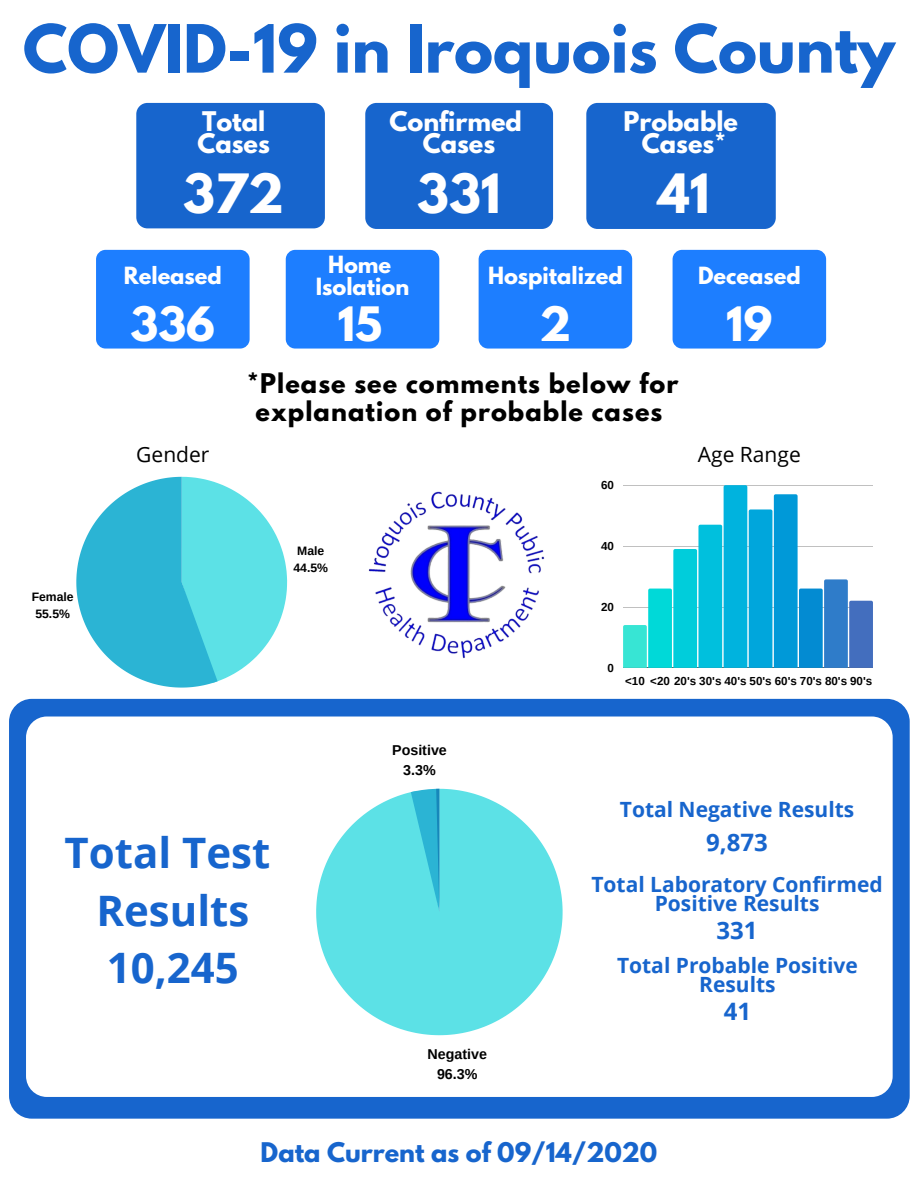
<style>
.page{position:relative;width:918px;height:1188px;background:#fff}
.page>*{position:absolute;margin:0;border:0;box-sizing:border-box;transform-origin:0 0}
.t1{font:700 58.95px "League Spartan";color:#1765cd}
.t2{font:700 48px "League Spartan";color:#fff}
.t3{font:700 42px/57.6px "Open Sans";color:#1765cd;text-align:center}
.t4{font:700 42px "League Spartan";color:#fff}
.t5{font:700 24px/28.2px "League Spartan";letter-spacing:.045em;color:#000;text-align:center}
.t6{font:700 24px/21.9px "League Spartan";color:#fff;text-align:center}
.t7{font:700 24px "League Spartan";color:#1765cd}
.t8{font:700 24px "Open Sans";color:#1765cd}
.t9{font:700 21px/19.4px "Open Sans";color:#1765cd;text-align:center}
.t10{font:700 21px/22px "League Spartan";color:#fff;text-align:center}
.t11{font:21px "Open Sans";color:#000}
.t12{font:700 14.25px/20px "Arimo";color:#000;text-align:center}
.t13{font:700 12.15px/17.1px "Arimo";color:#000;text-align:center}
.t14{font:700 11.55px "Arimo";color:#000}
</style>
<div class="page">
<div style="left:9px;top:699px;width:901px;height:420px;background:#1765cd;border-radius:23px"></div>
<div style="left:26px;top:717px;width:867px;height:380px;background:#fff;border-radius:21px"></div>
<div style="left:479px;top:250px;width:153px;height:99px;background:#1d7eff;border-radius:9px"></div>
<hr style="left:623px;top:668px;width:250px;height:1px;background:#000">
<svg style="left:623px;top:485px;width:250px;height:183px"></svg>
<svg style="left:76px;top:477px;width:211px;height:211px"></svg>
<div style="left:586px;top:103px;width:190px;height:126px;background:#1765cd;border-radius:11px"></div>
<div style="left:365px;top:103px;width:188px;height:126px;background:#1765cd;border-radius:11px"></div>
<div style="left:136px;top:103px;width:189px;height:125px;background:#1765cd;border-radius:11px"></div>
<div style="left:673px;top:250px;width:153px;height:99px;background:#1d7eff;border-radius:9px"></div>
<div style="left:286px;top:250px;width:153px;height:99px;background:#1d7eff;border-radius:9px"></div>
<div style="left:96px;top:250px;width:154px;height:99px;background:#1d7eff;border-radius:9px"></div>
<img style="left:368px;top:491px;width:177px;height:168px">
<svg style="left:316px;top:789px;width:247px;height:246px;fill:#5ce1e6"></svg>
<svg style="left:411px;top:789px;width:29px;height:123px;background:#44c8db"></svg>
<h1 class="t1" style="left:23px;top:20px;width:874px">COVID-19 in Iroquois County</h1>
<p class="t6" style="left:389px;top:114px;width:134px">Confirmed<br>Cases</p>
<p class="t6" style="left:623px;top:114px;width:116px">Probable<br>Cases*</p>
<p class="t6" style="left:197px;top:114px;width:74px;text-align:left">Total<br>Cases</p>
<h2 class="t2" style="left:183px;top:170px;width:103px">372</h2>
<h2 class="t2" style="left:417px;top:170px;width:85px">331</h2>
<h2 class="t2" style="left:658px;top:170px;width:53px">41</h2>
<p class="t10" style="left:124px;top:267px;width:100px">Released</p>
<p class="t10" style="left:316px;top:256px;width:95px">Home<br>Isolation</p>
<p class="t10" style="left:488px;top:267px;width:136px">Hospitalized</p>
<p class="t10" style="left:698px;top:267px;width:104px">Deceased</p>
<h3 class="t4" style="left:130px;top:304px;width:86px">336</h3>
<h3 class="t4" style="left:338px;top:304px;width:46px">15</h3>
<h3 class="t4" style="left:540px;top:304px;width:33px">2</h3>
<h3 class="t4" style="left:726px;top:304px;width:48px">19</h3>
<p class="t5" style="left:247px;top:372px;width:433px">*Please see comments below for explanation of probable cases</p>
<p class="t11" style="left:136px;top:440px;width:75px">Gender</p>
<p class="t11" style="left:698px;top:440px;width:104px">Age Range</p>
<p class="t13" style="left:32px;top:588px;width:44px">Female<br>55.5%</p>
<p class="t13" style="left:293px;top:543px;width:36px">Male<br>44.5%</p>
<h3 class="t3" style="left:65px;top:823px;width:207px">Total Test<br>Results<br>10,245</h3>
<p class="t12" style="left:392px;top:740px;width:56px">Positive<br>3.3%</p>
<p class="t12" style="left:428px;top:1044px;width:61px">Negative<br>96.3%</p>
<p class="t14" style="left:601px;top:479px;width:14px">60</p>
<p class="t14" style="left:601px;top:540px;width:14px">40</p>
<p class="t14" style="left:601px;top:601px;width:14px">20</p>
<p class="t14" style="left:608px;top:661px;width:8px">0</p>
<p class="t14" style="left:625px;top:674px;width:249px">&lt;10 &lt;20 20's 30's 40's 50's 60's 70's 80's 90's</p>
<p class="t9" style="left:620px;top:800px;width:236px">Total Negative Results</p>
<p class="t8" style="left:706px;top:825px;width:63px">9,873</p>
<p class="t9" style="left:591px;top:874px;width:293px">Total Laboratory Confirmed<br>Positive Results</p>
<p class="t8" style="left:717px;top:914px;width:43px">331</p>
<p class="t9" style="left:617px;top:955px;width:242px">Total Probable Positive<br>Results</p>
<p class="t8" style="left:724px;top:995px;width:29px">41</p>
<p class="t7" style="left:261px;top:1140px;width:398px">Data Current as of 09/14/2020</p>
</div>
